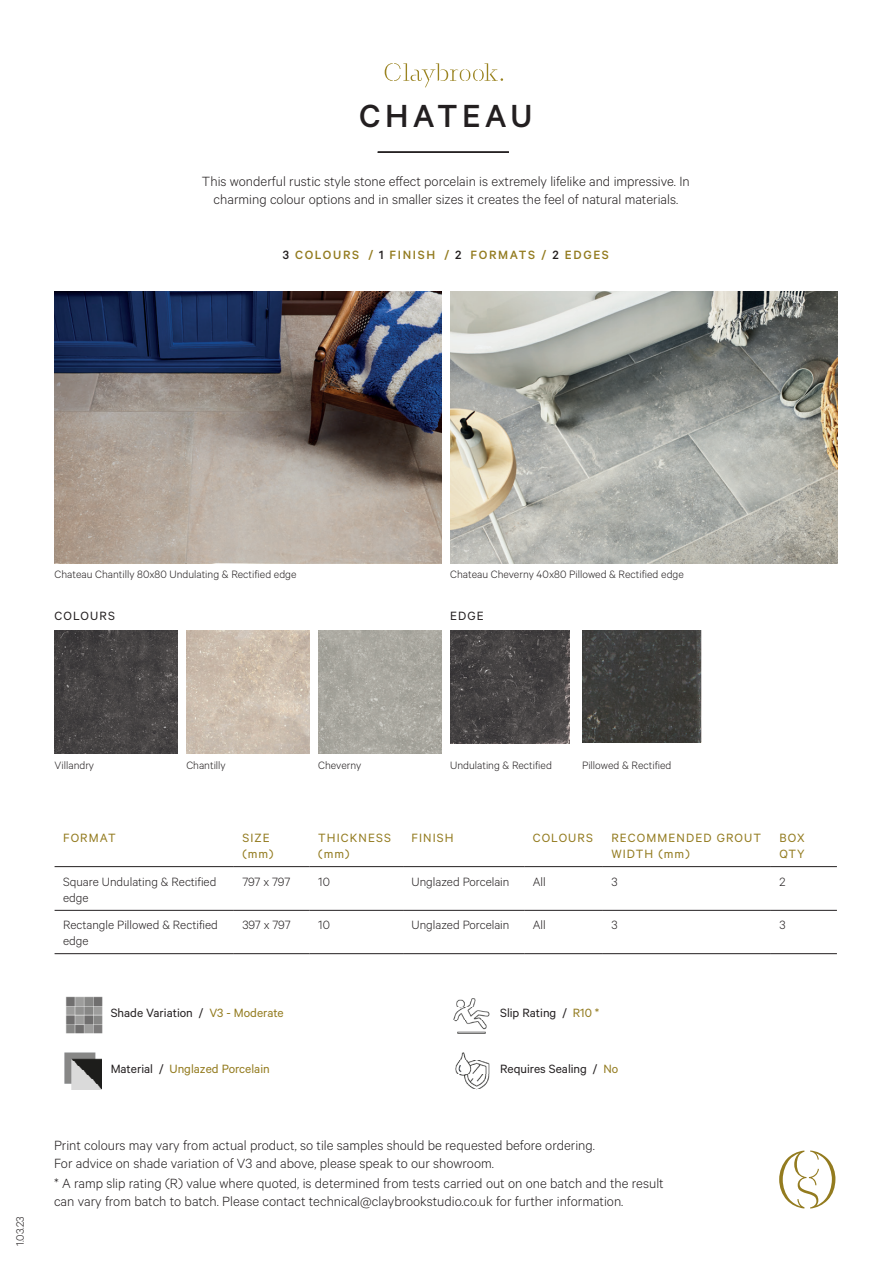
<style>
.page{position:relative;width:893px;height:1263px;background:#fff}
.page>*{position:absolute;margin:0;border:0;box-sizing:border-box;transform-origin:0 0}
.t1{font:500 36px "Calibre";letter-spacing:.12em;color:#231f20}
.Paragraph_left{font:300 15px/18px "Calibre";color:#231f20}
.Top_text{font:300 15px/18px "Calibre";color:#231f20;text-align:center}
.Table_contents{font:300 13.5px/16.2px "Calibre";color:#231f20}
.Table_Header{font:13.5px/16.2px "Calibre";letter-spacing:.08em;color:#937b1f}
.Shade_and_material_t{font:13.5px "Calibre";color:#231f20}
.Colours_title{font:500 13.5px "Calibre";letter-spacing:.12em;color:#937b1f}
.Shade_and_material_t-2{font:13.5px "Calibre";color:#937b1f}
.Cut_out_title{font:13.5px "Calibre";letter-spacing:.08em;color:#231f20}
.Image_credit{font:300 12px "Calibre";color:#231f20}
.Date{font:300 12px "Calibre";color:#231f20}
.s1{color:#231f20}
.s2{color:#937b1f}
</style>
<div class="page">
<svg style="left:385px;top:63px;width:118px;height:24px"></svg>
<svg style="left:779px;top:1150px;width:57px;height:58px"></svg>
<hr style="left:378px;top:152px;width:131px;height:1px;background:#231f20">
<img style="left:55px;top:291px;width:386px;height:272px">
<img style="left:450px;top:291px;width:387px;height:272px">
<img style="left:55px;top:630px;width:123px;height:123px">
<img style="left:186px;top:630px;width:124px;height:123px">
<img style="left:318px;top:630px;width:124px;height:123px">
<img style="left:450px;top:630px;width:120px;height:113px">
<img style="left:582px;top:630px;width:119px;height:112px">
<hr style="left:55px;top:866px;width:179px;height:1px;background:#231f20">
<hr style="left:234px;top:866px;width:76px;height:1px;background:#231f20">
<hr style="left:310px;top:866px;width:93px;height:1px;background:#231f20">
<hr style="left:403px;top:866px;width:121px;height:1px;background:#231f20">
<hr style="left:524px;top:866px;width:79px;height:1px;background:#231f20">
<hr style="left:603px;top:866px;width:168px;height:1px;background:#231f20">
<hr style="left:771px;top:866px;width:66px;height:1px;background:#231f20">
<hr style="left:55px;top:910px;width:179px;height:1px;background:#231f20">
<hr style="left:234px;top:910px;width:76px;height:1px;background:#231f20">
<hr style="left:310px;top:910px;width:93px;height:1px;background:#231f20">
<hr style="left:403px;top:910px;width:121px;height:1px;background:#231f20">
<hr style="left:524px;top:910px;width:79px;height:1px;background:#231f20">
<hr style="left:603px;top:910px;width:168px;height:1px;background:#231f20">
<hr style="left:771px;top:910px;width:66px;height:1px;background:#231f20">
<hr style="left:55px;top:953px;width:179px;height:1px;background:#231f20">
<hr style="left:234px;top:953px;width:76px;height:1px;background:#231f20">
<hr style="left:310px;top:953px;width:93px;height:1px;background:#231f20">
<hr style="left:403px;top:953px;width:121px;height:1px;background:#231f20">
<hr style="left:524px;top:953px;width:79px;height:1px;background:#231f20">
<hr style="left:603px;top:953px;width:168px;height:1px;background:#231f20">
<hr style="left:771px;top:953px;width:66px;height:1px;background:#231f20">
<img style="left:453px;top:998px;width:37px;height:36px">
<img style="left:455px;top:1052px;width:35px;height:38px">
<img style="left:66px;top:997px;width:36px;height:37px">
<img style="left:64px;top:1053px;width:37px;height:37px">
<p class="t1" style="left:359px;top:95px;width:175px">CHATEAU</p>
<p class="Top_text" style="left:202px;top:172px;width:489px">This wonderful rustic style stone effect porcelain is extremely lifelike and impressive. In charming colour options and in smaller sizes it creates the feel of natural materials.</p>
<p class="Colours_title" style="left:283px;top:247px;width:328px"><span class="s1">3</span> COLOURS / <span class="s1">1</span> FINISH / <span class="s1">2</span> FORMATS / <span class="s1">2</span> EDGES</p>
<p class="Image_credit" style="left:55px;top:567px;width:243px">Chateau Chantilly 80x80 Undulating &amp; Rectified edge</p>
<p class="Image_credit" style="left:450px;top:567px;width:235px">Chateau Cheverny 40x80 Pillowed &amp; Rectified edge</p>
<p class="Cut_out_title" style="left:55px;top:608px;width:62px">COLOURS</p>
<p class="Cut_out_title" style="left:450px;top:608px;width:35px">EDGE</p>
<p class="Date" style="left:13px;top:1246px;width:31px;rotate:-90deg">1.03.23</p>
<p class="Image_credit" style="left:55px;top:758px;width:41px">Villandry</p>
<p class="Image_credit" style="left:186px;top:758px;width:41px">Chantilly</p>
<p class="Image_credit" style="left:318px;top:758px;width:45px">Cheverny</p>
<p class="Image_credit" style="left:450px;top:758px;width:103px">Undulating &amp; Rectified</p>
<p class="Image_credit" style="left:582px;top:758px;width:91px">Pillowed &amp; Rectified</p>
<p class="Table_Header" style="left:63px;top:829px;width:54px">FORMAT</p>
<p class="Table_Header" style="left:242px;top:829px;width:33px">SIZE (mm)</p>
<p class="Table_Header" style="left:318px;top:829px;width:74px">THICKNESS (mm)</p>
<p class="Table_Header" style="left:412px;top:829px;width:44px">FINISH</p>
<p class="Table_Header" style="left:533px;top:829px;width:62px">COLOURS</p>
<p class="Table_Header" style="left:611px;top:829px;width:151px">RECOMMENDED GROUT<br>WIDTH (mm)</p>
<p class="Table_Header" style="left:779px;top:829px;width:27px">BOX<br>QTY</p>
<p class="Table_contents" style="left:63px;top:873px;width:155px">Square Undulating &amp; Rectified edge</p>
<p class="Table_contents" style="left:242px;top:873px;width:49px">797 x 797</p>
<p class="Table_contents" style="left:318px;top:873px;width:13px">10</p>
<p class="Table_contents" style="left:412px;top:873px;width:99px">Unglazed Porcelain</p>
<p class="Table_contents" style="left:533px;top:873px;width:15px">All</p>
<p class="Table_contents" style="left:611px;top:873px;width:8px">3</p>
<p class="Table_contents" style="left:779px;top:873px;width:7px">2</p>
<p class="Table_contents" style="left:63px;top:916px;width:156px">Rectangle Pillowed &amp; Rectified edge</p>
<p class="Table_contents" style="left:242px;top:916px;width:50px">397 x 797</p>
<p class="Table_contents" style="left:318px;top:916px;width:13px">10</p>
<p class="Table_contents" style="left:412px;top:916px;width:99px">Unglazed Porcelain</p>
<p class="Table_contents" style="left:533px;top:916px;width:15px">All</p>
<p class="Table_contents" style="left:611px;top:916px;width:8px">3</p>
<p class="Table_contents" style="left:779px;top:916px;width:8px">3</p>
<p class="Shade_and_material_t" style="left:111px;top:1004px;width:175px">Shade Variation / <span class="s2">V3 - Moderate</span></p>
<p class="Shade_and_material_t-2" style="left:111px;top:1061px;width:161px"><span class="s1">Material /</span> Unglazed Porcelain</p>
<p class="Shade_and_material_t" style="left:500px;top:1004px;width:101px">Slip Rating / <span class="s2">R10 *</span></p>
<p class="Shade_and_material_t" style="left:500px;top:1061px;width:120px">Requires Sealing / <span class="s2">No</span></p>
<p class="Paragraph_left" style="left:54px;top:1136px;width:542px">Print colours may vary from actual product, so tile samples should be requested before ordering.</p>
<p class="Paragraph_left" style="left:54px;top:1154px;width:441px">For advice on shade variation of V3 and above, please speak to our showroom.</p>
<p class="Paragraph_left" style="left:54px;top:1174px;width:611px">* A ramp slip rating (R) value where quoted, is determined from tests carried out on one batch and the result can vary from batch to batch. Please contact technical@claybrookstudio.co.uk for further information.</p>
</div>
